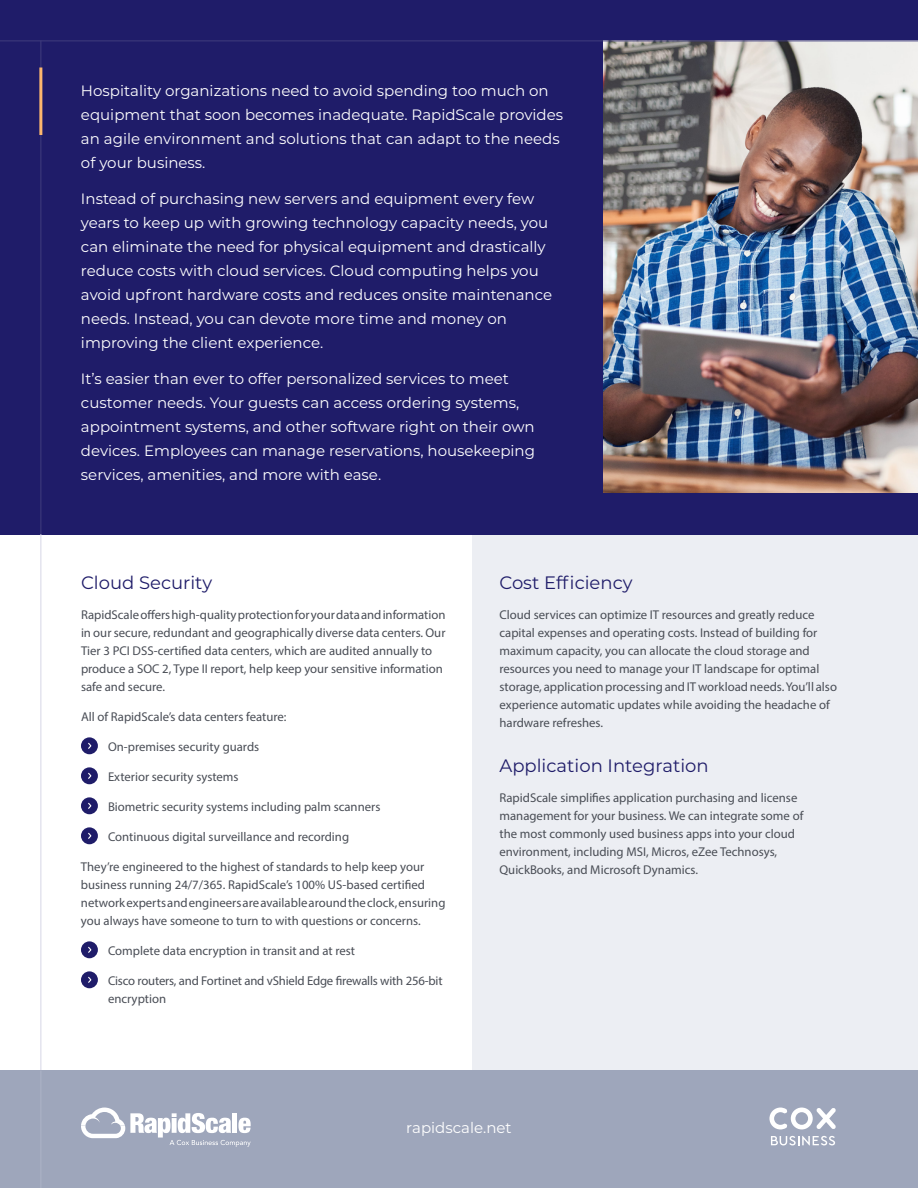
<style>
.page{position:relative;width:918px;height:1188px;background:#fff}
.page>*{position:absolute;margin:0;border:0;box-sizing:border-box;transform-origin:0 0}
.t1{font:18px "Montserrat";color:#1f1c69}
.t2{font:15px/24px "Montserrat";color:#fff}
.t3{font:12.75px/18px "Myriad Pro";color:#494d55}
</style>
<div class="page">
<div style="left:472px;top:534px;width:446px;height:537px;background:#eceef3"></div>
<div style="left:0;top:0;width:918px;height:534px;background:#1f1c69"></div>
<hr style="left:40px;top:40px;width:1px;height:494px;background:#3f3c7d">
<hr style="left:39px;top:68px;width:3px;height:67px;background:#fcb76e">
<img style="left:603px;top:41px;width:315px;height:451px">
<hr style="left:40px;top:534px;width:1px;height:537px;background:#d7d6e7">
<hr style="left:0;top:40px;width:918px;height:1px;background:#3f3c7d">
<div style="left:81px;top:737px;width:17px;height:17px;background:#1f1c69;border-radius:50%"></div>
<svg style="left:88px;top:742px;width:4px;height:7px"></svg>
<div style="left:81px;top:767px;width:17px;height:17px;background:#1f1c69;border-radius:50%"></div>
<svg style="left:88px;top:772px;width:4px;height:7px"></svg>
<div style="left:81px;top:797px;width:17px;height:17px;background:#1f1c69;border-radius:50%"></div>
<svg style="left:88px;top:802px;width:4px;height:7px"></svg>
<div style="left:81px;top:827px;width:17px;height:17px;background:#1f1c69;border-radius:50%"></div>
<svg style="left:88px;top:832px;width:4px;height:7px"></svg>
<div style="left:81px;top:941px;width:17px;height:17px;background:#1f1c69;border-radius:50%"></div>
<svg style="left:88px;top:946px;width:4px;height:7px"></svg>
<div style="left:81px;top:971px;width:17px;height:17px;background:#1f1c69;border-radius:50%"></div>
<svg style="left:88px;top:976px;width:4px;height:7px"></svg>
<div style="left:0;top:1071px;width:918px;height:117px;background:#9ea6bb"></div>
<hr style="left:40px;top:1071px;width:1px;height:117px;background:#adb4c7">
<svg style="left:81px;top:1107px;width:170px;height:40px"></svg>
<svg style="left:769px;top:1107px;width:67px;height:22px"></svg>
<svg style="left:771px;top:1136px;width:64px;height:9px"></svg>
<p class="t2" style="left:81px;top:78px;width:484px">Hospitality organizations need to avoid spending too much on equipment that soon becomes inadequate. RapidScale provides an agile environment and solutions that can adapt to the needs of your business.</p>
<p class="t2" style="left:81px;top:186px;width:473px">Instead of purchasing new servers and equipment every few years to keep up with growing technology capacity needs, you can eliminate the need for physical equipment and drastically reduce costs with cloud services. Cloud computing helps you avoid upfront hardware costs and reduces onsite maintenance needs. Instead, you can devote more time and money on improving the client experience.</p>
<p class="t2" style="left:81px;top:366px;width:456px">It’s easier than ever to offer personalized services to meet customer needs. Your guests can access ordering systems, appointment systems, and other software right on their own devices. Employees can manage reservations, housekeeping services, amenities, and more with ease.</p>
<h1 class="t1" style="left:81px;top:571px;width:133px">Cloud Security</h1>
<p class="t3" style="left:81px;top:606px;width:366px">RapidScale offers high-quality protection for your data and information in our secure, redundant and geographically diverse data centers. Our Tier 3 PCI DSS-certified data centers, which are audited annually to produce a SOC 2, Type II report, help keep your sensitive information safe and secure.</p>
<p class="t3" style="left:81px;top:708px;width:207px">All of RapidScale’s data centers feature:</p>
<p class="t3" style="left:108px;top:738px;width:153px">On-premises security guards</p>
<p class="t3" style="left:108px;top:768px;width:132px">Exterior security systems</p>
<p class="t3" style="left:108px;top:798px;width:274px">Biometric security systems including palm scanners</p>
<p class="t3" style="left:108px;top:828px;width:243px">Continuous digital surveillance and recording</p>
<p class="t3" style="left:81px;top:858px;width:366px">They’re engineered to the highest of standards to help keep your business running 24/7/365. RapidScale’s 100% US-based certified network experts and engineers are available around the clock, ensuring you always have someone to turn to with questions or concerns.</p>
<p class="t3" style="left:108px;top:942px;width:249px">Complete data encryption in transit and at rest</p>
<p class="t3" style="left:108px;top:972px;width:336px">Cisco routers, and Fortinet and vShield Edge firewalls with 256-bit encryption</p>
<h1 class="t1" style="left:500px;top:571px;width:134px">Cost Efficiency</h1>
<p class="t3" style="left:500px;top:606px;width:339px">Cloud services can optimize IT resources and greatly reduce capital expenses and operating costs. Instead of building for maximum capacity, you can allocate the cloud storage and resources you need to manage your IT landscape for optimal storage, application processing and IT workload needs. You’ll also experience automatic updates while avoiding the headache of hardware refreshes.</p>
<h1 class="t1" style="left:500px;top:754px;width:211px">Application Integration</h1>
<p class="t3" style="left:500px;top:789px;width:305px">RapidScale simplifies application purchasing and license management for your business. We can integrate some of the most commonly used business apps into your cloud environment, including MSI, Micros, eZee Technosys, QuickBooks, and Microsoft Dynamics.</p>
<p class="t2" style="left:406px;top:1115px;width:107px">rapidscale.net</p>
</div>
